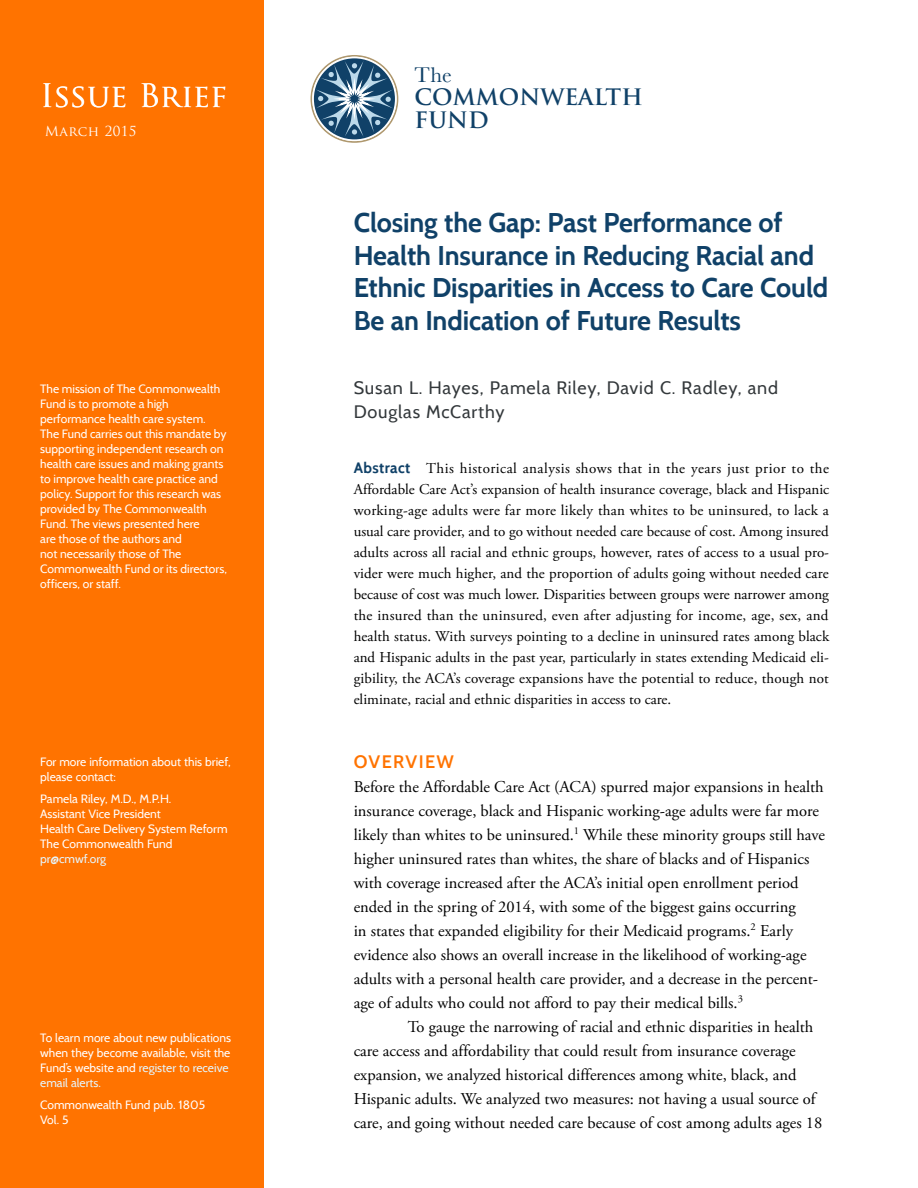
<style>
.page{position:relative;width:918px;height:1188px;background:#fff}
.page>*{position:absolute;margin:0;border:0;box-sizing:border-box;transform-origin:0 0}
.t1{font:31.5px "Trajan Pro";color:#fff}
.Issue_Brief_Title{font:700 27px/32.4px "Cabin";letter-spacing:-.005em;color:#104168}
.t2{font:700 22.05px/23.4px "Trajan Pro";color:#104168}
.t3{font:22.05px "Baskerville";color:#104168}
.Authors_names{font:18px/24px "Cabin";letter-spacing:.045em;color:#33383b}
.Head_A_-_Franklin{font:600 18px "Cabin";letter-spacing:.075em;color:#ff7300}
.BT_-_Garamond_IB{font:16.5px/24px "Adobe Garamond Pro";color:#000}
.BT_2_-_Garamond_IB{font:16.5px/24px "Adobe Garamond Pro";color:#000}
.BT_-_Abstract_text{font:15px/21px "Adobe Garamond Pro";color:#000;text-align:justify}
.t4{font:13.5px "Trajan Pro";letter-spacing:.025em;color:#fff}
.t5{font:12px/15px "Cabin";color:#fff}
.t6{font:12px "Cabin";color:#e6f5fc}
.s1{color:#e6f5fc}
.s2{font-family:"Cabin";font-weight:700;color:#104168}
</style>
<div class="page">
<div style="left:0;top:0;width:264px;height:1188px;background:#ff7300"></div>
<div style="left:311px;top:55px;width:87px;height:88px;border:2px solid #af986e;border-radius:50%"></div>
<div style="left:312px;top:57px;width:85px;height:84px;border:2px solid #fff;border-radius:50%"></div>
<svg style="left:315px;top:61px;width:78px;height:76px"></svg>
<p class="t1" style="left:40px;top:75px;width:188px">Issue Brief</p>
<p class="t4" style="left:45px;top:122px;width:93px">March 2015</p>
<p class="t5" style="left:40px;top:381px;width:188px">The mission of The Commonwealth<br>Fund is to promote a high performance health care system.<br>The Fund carries out this mandate by supporting independent research on health care issues and making grants to improve health care practice and policy. Support for this research was provided by The Commonwealth<br>Fund. The views presented here<br>are those of the authors and<br>not necessarily those of The<br>Commonwealth Fund or its directors, officers, or staff.</p>
<p class="t5" style="left:40px;top:755px;width:192px">For more information about this brief, please contact:</p>
<p class="t5" style="left:40px;top:792px;width:133px">Pamela Riley, M.D., M.P.H.</p>
<p class="t5" style="left:40px;top:807px;width:122px">Assistant Vice President</p>
<p class="t5" style="left:40px;top:822px;width:189px">Health Care Delivery System Reform</p>
<p class="t5" style="left:40px;top:837px;width:134px">The Commonwealth Fund</p>
<p class="t6" style="left:40px;top:852px;width:67px">pr@cmwf.org</p>
<p class="t5" style="left:40px;top:1030px;width:192px">To learn more about new publications when they become available, visit the<br>Fund’s website and <span class="s1">register to receive email alerts.</span></p>
<p class="t5" style="left:40px;top:1097px;width:166px">Commonwealth Fund pub. 1805<br>Vol. 5</p>
<h3 class="t3" style="left:415px;top:60px;width:39px">The</h3>
<h3 class="t2" style="left:415px;top:86px;width:230px">COMMONWEALTH<br>FUND</h3>
<p class="Issue_Brief_Title" style="left:354px;top:207px;width:476px">Closing the Gap: Past Performance of Health Insurance in Reducing Racial and Ethnic Disparities in Access to Care Could Be an Indication of Future Results</p>
<p class="Authors_names" style="left:354px;top:376px;width:426px">Susan L. Hayes, Pamela Riley, David C. Radley, and<br>Douglas McCarthy</p>
<p class="BT_-_Abstract_text" style="left:354px;top:458px;width:477px"><span class="s2">Abstract</span> This historical analysis shows that in the years just prior to the Affordable Care Act’s expansion of health insurance coverage, black and Hispanic working-age adults were far more likely than whites to be uninsured, to lack a usual care provider, and to go without needed care because of cost. Among insured adults across all racial and ethnic groups, however, rates of access to a usual pro&shy;vider were much higher, and the proportion of adults going without needed care because of cost was much lower. Disparities between groups were narrower among the insured than the uninsured, even after adjusting for income, age, sex, and health status. With surveys pointing to a decline in uninsured rates among black and Hispanic adults in the past year, particularly in states extending Medicaid eli&shy;gibility, the ACA’s coverage expansions have the potential to reduce, though not eliminate, racial and ethnic disparities in access to care.</p>
<p class="Head_A_-_Franklin" style="left:354px;top:751px;width:102px">OVERVIEW</p>
<p class="BT_-_Garamond_IB" style="left:354px;top:776px;width:473px">Before the Affordable Care Act (ACA) spurred major expansions in health insurance coverage, black and Hispanic working-age adults were far more likely than whites to be uninsured.<sup>1</sup> While these minority groups still have higher uninsured rates than whites, the share of blacks and of Hispanics with coverage increased after the ACA’s initial open enrollment period ended in the spring of 2014, with some of the biggest gains occurring<br>in states that expanded eligibility for their Medicaid programs.<sup>2</sup> Early evidence also shows an overall increase in the likelihood of working-age adults with a personal health care provider, and a decrease in the percent&shy;age of adults who could not afford to pay their medical bills.<sup>3</sup></p>
<p class="BT_2_-_Garamond_IB" style="left:354px;top:1016px;width:470px;text-indent:54px">To gauge the narrowing of racial and ethnic disparities in health care access and affordability that could result from insurance coverage expansion, we analyzed historical differences among white, black, and Hispanic adults. We analyzed two measures: not having a usual source of care, and going without needed care because of cost among adults ages 18</p>
</div>
